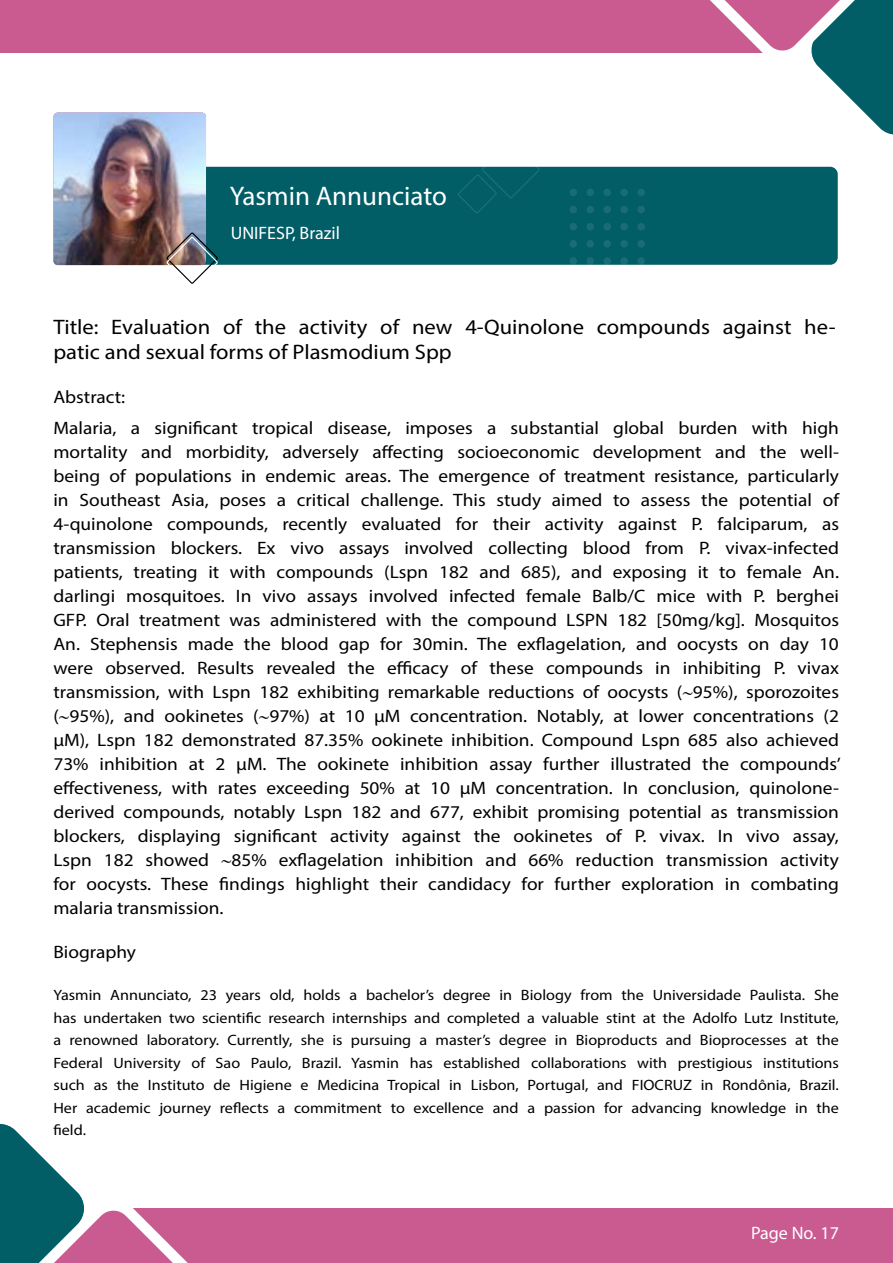
<style>
.page{position:relative;width:893px;height:1263px;background:#fff}
.page>*{position:absolute;margin:0;border:0;box-sizing:border-box;transform-origin:0 0}
.t1{font:27px "Myriad Pro";color:#fff}
.t2{font:21px/25.2px "Myriad Pro";color:#000;scale:1.08 1}
.t3{font:18px/24px "Myriad Pro";color:#000;scale:1.08 1}
.t4{font:18px "Myriad Pro";color:#fff}
.t5{font:15px/22.5px "Myriad Pro";color:#000;text-align:justify;scale:1.08 1}
</style>
<div class="page">
<div style="left:0;top:0;width:785px;height:53px;background:#ca5b91"></div>
<svg style="left:710px;top:0;width:183px;height:135px"></svg>
<div style="left:113px;top:1208px;width:780px;height:55px;background:#ca5b91"></div>
<svg style="left:0;top:1124px;width:188px;height:139px"></svg>
<div style="left:54px;top:167px;width:784px;height:98px;background:#015d66;border-radius:8px"></div>
<svg style="left:457px;top:166px;width:83px;height:47px"></svg>
<div style="left:569px;top:257px;width:8px;height:8px;background:#196c75;border-radius:50%"></div>
<div style="left:569px;top:240px;width:8px;height:8px;background:#196c75;border-radius:50%"></div>
<div style="left:569px;top:189px;width:8px;height:7px;background:#196c75;border-radius:50%"></div>
<div style="left:569px;top:223px;width:8px;height:7px;background:#196c75;border-radius:50%"></div>
<div style="left:569px;top:206px;width:8px;height:7px;background:#196c75;border-radius:50%"></div>
<div style="left:586px;top:257px;width:8px;height:8px;background:#196c75;border-radius:50%"></div>
<div style="left:586px;top:240px;width:8px;height:8px;background:#196c75;border-radius:50%"></div>
<div style="left:586px;top:189px;width:8px;height:7px;background:#196c75;border-radius:50%"></div>
<div style="left:586px;top:223px;width:8px;height:7px;background:#196c75;border-radius:50%"></div>
<div style="left:586px;top:206px;width:8px;height:7px;background:#196c75;border-radius:50%"></div>
<div style="left:603px;top:257px;width:8px;height:8px;background:#196c75;border-radius:50%"></div>
<div style="left:603px;top:240px;width:8px;height:8px;background:#196c75;border-radius:50%"></div>
<div style="left:603px;top:189px;width:8px;height:7px;background:#196c75;border-radius:50%"></div>
<div style="left:603px;top:223px;width:8px;height:7px;background:#196c75;border-radius:50%"></div>
<div style="left:603px;top:206px;width:8px;height:7px;background:#196c75;border-radius:50%"></div>
<div style="left:620px;top:257px;width:8px;height:8px;background:#196c75;border-radius:50%"></div>
<div style="left:620px;top:240px;width:8px;height:8px;background:#196c75;border-radius:50%"></div>
<div style="left:620px;top:189px;width:8px;height:7px;background:#196c75;border-radius:50%"></div>
<div style="left:620px;top:223px;width:8px;height:7px;background:#196c75;border-radius:50%"></div>
<div style="left:620px;top:206px;width:8px;height:7px;background:#196c75;border-radius:50%"></div>
<div style="left:637px;top:257px;width:8px;height:8px;background:#196c75;border-radius:50%"></div>
<div style="left:637px;top:240px;width:8px;height:8px;background:#196c75;border-radius:50%"></div>
<div style="left:637px;top:189px;width:8px;height:7px;background:#196c75;border-radius:50%"></div>
<div style="left:637px;top:223px;width:8px;height:7px;background:#196c75;border-radius:50%"></div>
<div style="left:637px;top:206px;width:8px;height:7px;background:#196c75;border-radius:50%"></div>
<img style="left:53px;top:112px;width:153px;height:153px">
<div style="left:166px;top:232px;width:52px;height:52px;border:1px solid #000;border-radius:24px"></div>
<div style="left:166px;top:237px;width:52px;height:51px;border:1px solid #fff;border-radius:24px"></div>
<h1 class="t1" style="left:230px;top:179px;width:219px">Yasmin Annunciato</h1>
<p class="t4" style="left:231px;top:222px;width:111px">UNIFESP, Brazil</p>
<p class="t2" style="left:53px;top:314px;width:726px">Title: Evaluation of the activity of new 4-Quinolone compounds against he&shy;patic and sexual forms of Plasmodium Spp</p>
<p class="t3" style="left:53px;top:380px;width:729px;line-height:31.5px">Abstract:<br>Malaria, a significant tropical disease, imposes a substantial global burden with high</p>
<p class="t3" style="left:53px;top:440px;width:730px;text-align:justify">mortality and morbidity, adversely affecting socioeconomic development and the well&shy;being of populations in endemic areas. The emergence of treatment resistance, particularly in Southeast Asia, poses a critical challenge. This study aimed to assess the potential of 4-quinolone compounds, recently evaluated for their activity against P. falciparum, as transmission blockers. Ex vivo assays involved collecting blood from P. vivax-infected patients, treating it with compounds (Lspn 182 and 685), and exposing it to female An. darlingi mosquitoes. In vivo assays involved infected female Balb/C mice with P. berghei GFP. Oral treatment was administered with the compound LSPN 182 [50mg/kg]. Mosquitos An. Stephensis made the blood gap for 30min. The exflagelation, and oocysts on day 10 were observed. Results revealed the efficacy of these compounds in inhibiting P. vivax transmission, with Lspn 182 exhibiting remarkable reductions of oocysts ( 95%), sporozoites ( 95%), and ookinetes ( 97%) at 10 µM concentration. Notably, at lower concentrations (2 µM), Lspn 182 demonstrated 87.35% ookinete inhibition. Compound Lspn 685 also achieved 73% inhibition at 2 µM. The ookinete inhibition assay further illustrated the compounds’ effectiveness, with rates exceeding 50% at 10 µM concentration. In conclusion, quinolone&shy;derived compounds, notably Lspn 182 and 677, exhibit promising potential as transmission blockers, displaying significant activity against the ookinetes of P. vivax. In vivo assay, Lspn 182 showed 85% exflagelation inhibition and 66% reduction transmission activity for oocysts. These findings highlight their candidacy for further exploration in combating malaria transmission.</p>
<p class="t3" style="left:53px;top:939px;width:78px">Biography</p>
<p class="t5" style="left:53px;top:983px;width:729px">Yasmin Annunciato, 23 years old, holds a bachelor’s degree in Biology from the Universidade Paulista. She has undertaken two scientific research internships and completed a valuable stint at the Adolfo Lutz Institute, a renowned laboratory. Currently, she is pursuing a master’s degree in Bioproducts and Bioprocesses at the Federal University of Sao Paulo, Brazil. Yasmin has established collaborations with prestigious institutions such as the Instituto de Higiene e Medicina Tropical in Lisbon, Portugal, and FIOCRUZ in Rondônia, Brazil.<br>Her academic journey reflects a commitment to excellence and a passion for advancing knowledge in the field.</p>
<p class="t4" style="left:751px;top:1222px;width:89px">Page No. 17</p>
</div>
